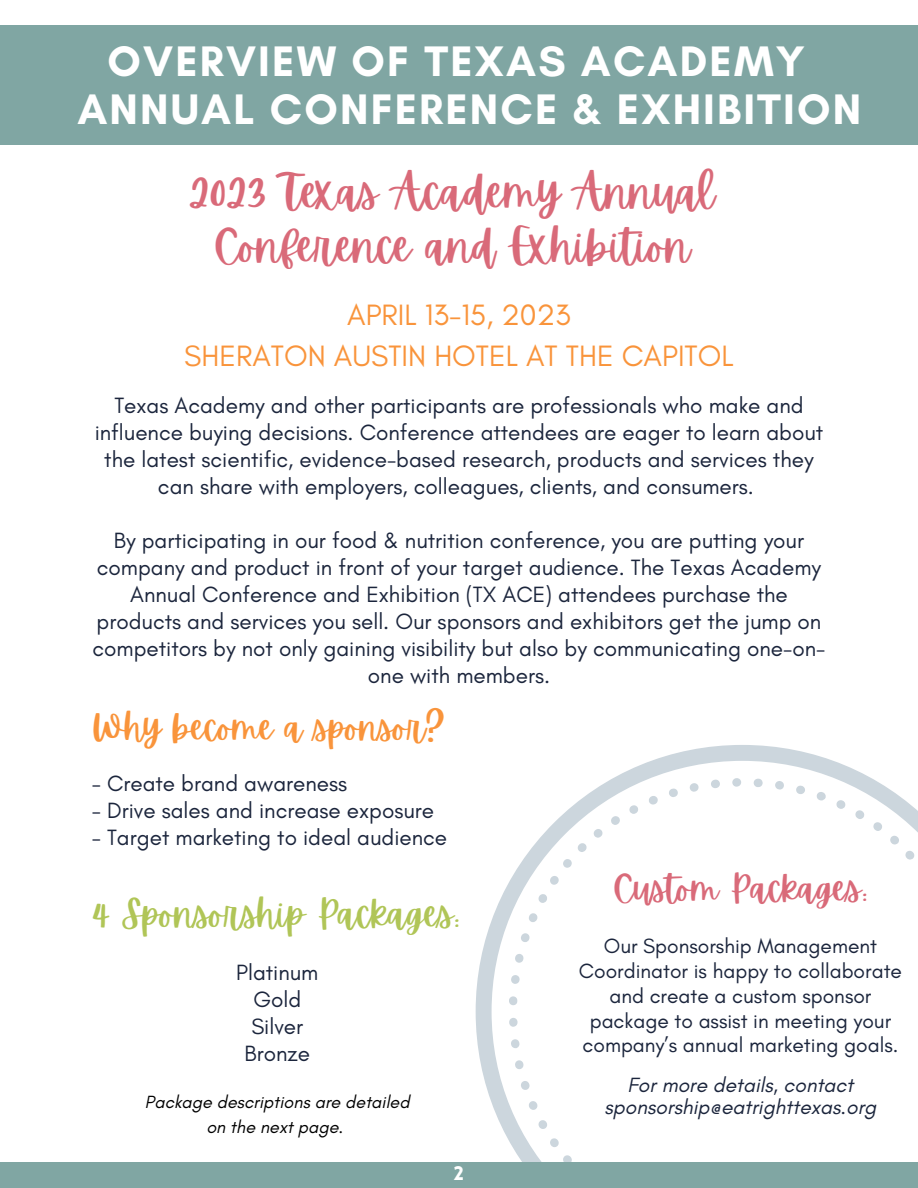
<style>
.page{position:relative;width:918px;height:1188px;background:#fff}
.page>*{position:absolute;margin:0;border:0;box-sizing:border-box;transform-origin:0 0}
.t1{font:45px/54px "Apricots";color:#d96a79;text-align:center}
.t2{font:700 43.5px/48.3px "Glacial Indifference";letter-spacing:.05em;color:#fff;text-align:center}
.t3{font:37.5px "Apricots";color:#b0c557}
.t4{font:36px "Apricots";color:#f9943b}
.t5{font:36px "Apricots";color:#d96a79}
.t6{font:30px/41.7px "Glacial Indifference";color:#f9943b;text-align:center}
.t7{font:22.5px/27px "Glacial Indifference";color:#1b253c;text-align:center}
.t8{font:21px/24.8px "Glacial Indifference";color:#1b253c;text-align:center}
.t9{font:italic 21px "Glacial Indifference";color:#1b253c}
.t10{font:900 19.2px "Lovelo";color:#fff}
.t11{font:italic 18px "Glacial Indifference";color:#000}
</style>
<div class="page">
<div style="left:0;top:25px;width:918px;height:120px;background:#80a6a3"></div>
<svg style="left:476px;top:745px;width:395px;height:396px"></svg>
<svg style="left:509px;top:778px;width:409px;height:384px"></svg>
<div style="left:0;top:1162px;width:918px;height:26px;background:#80a6a3"></div>
<h2 class="t2" style="left:77px;top:36px;width:785px">OVERVIEW OF TEXAS ACADEMY<br>ANNUAL CONFERENCE &amp; EXHIBITION</h2>
<h1 class="t1" style="left:189px;top:166px;width:528px">2023 Texas Academy Annual<br>Conference and Exhibition</h1>
<h3 class="t6" style="left:184px;top:293px;width:551px">APRIL 13-15, 2023<br>SHERATON AUSTIN HOTEL AT THE CAPITOL</h3>
<p class="t7" style="left:95px;top:392px;width:730px">Texas Academy and other participants are professionals who make and influence buying decisions. Conference attendees are eager to learn about the latest scientific, evidence-based research, products and services they can share with employers, colleagues, clients, and consumers.</p>
<p class="t7" style="left:93px;top:527px;width:734px">By participating in our food &amp; nutrition conference, you are putting your company and product in front of your target audience. The Texas Academy Annual Conference and Exhibition (TX ACE) attendees purchase the products and services you sell. Our sponsors and exhibitors get the jump on competitors by not only gaining visibility but also by communicating one-on&shy;one with members.</p>
<h3 class="t4" style="left:92px;top:707px;width:355px">Why become a sponsor?</h3>
<p class="t7" style="left:92px;top:770px;width:257px">- Create brand awareness</p>
<p class="t7" style="left:92px;top:797px;width:344px">- Drive sales and increase exposure</p>
<p class="t7" style="left:92px;top:824px;width:357px">- Target marketing to ideal audience</p>
<h3 class="t3" style="left:92px;top:892px;width:370px">4 Sponsorship Packages:</h3>
<p class="t7" style="left:236px;top:959px;width:84px">Platinum<br>Gold<br>Silver<br>Bronze</p>
<h3 class="t5" style="left:613px;top:868px;width:257px">Custom Packages:</h3>
<p class="t8" style="left:579px;top:934px;width:325px">Our Sponsorship Management<br>Coordinator is happy to collaborate and create a custom sponsor package to assist in meeting your company’s annual marketing goals.</p>
<p class="t9" style="left:627px;top:1072px;width:227px">For more details, contact</p>
<p class="t11" style="left:145px;top:1091px;width:266px">Package descriptions are detailed</p>
<p class="t9" style="left:605px;top:1094px;width:273px">sponsorship@eatrighttexas.org</p>
<p class="t11" style="left:206px;top:1116px;width:138px">on the next page.</p>
<p class="t10" style="left:454px;top:1166px;width:12px">2</p>
</div>
